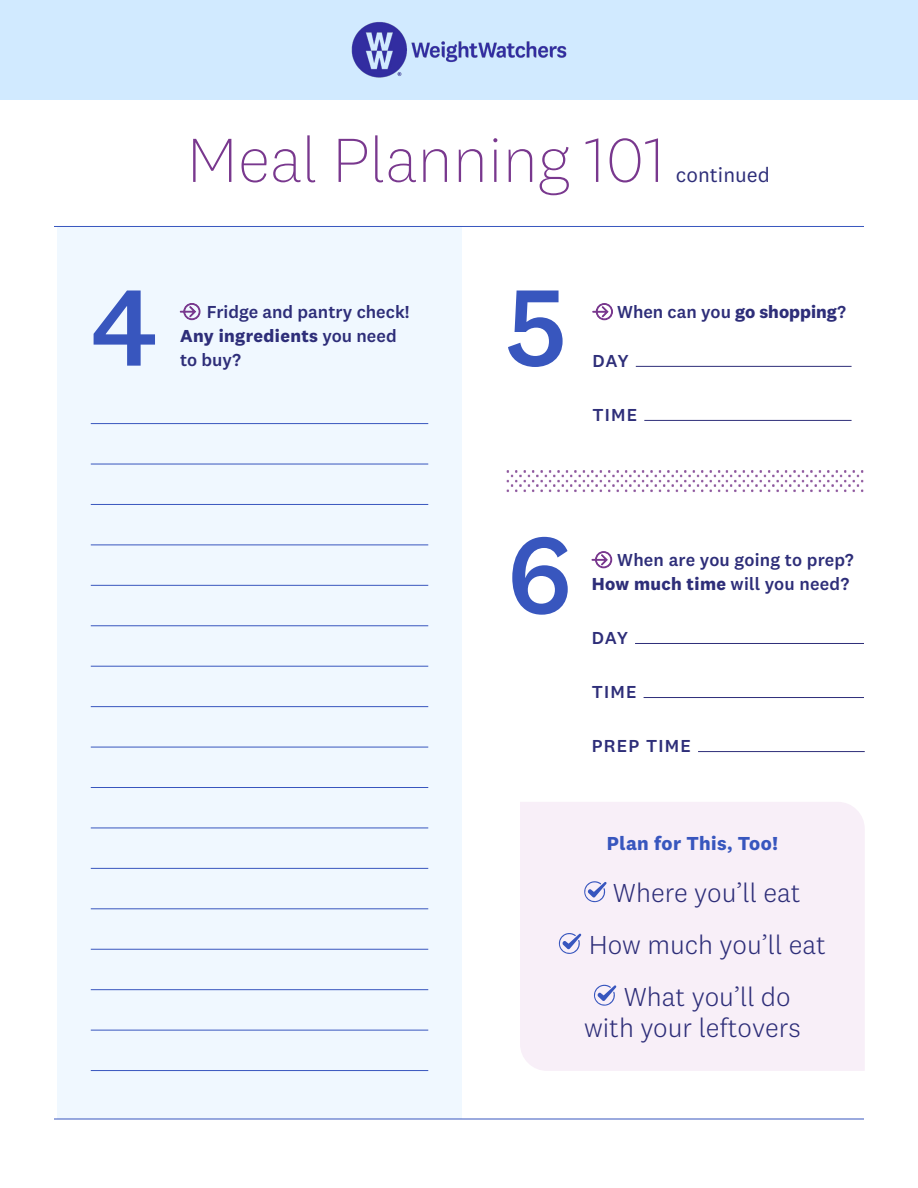
<style>
.page{position:relative;width:918px;height:1188px;background:#fff}
.page>*{position:absolute;margin:0;border:0;box-sizing:border-box;transform-origin:0 0}
.t1{font:500 112.5px "National 2";color:#3856be}
.t2{font:200 64.5px "National 2";color:#79388e}
.t3{font:300 27px/31.5px "National 2";color:#2e2e79}
.t4{font:21px "National 2";color:#2e2e79}
.t5{font:700 19.5px "National 2";letter-spacing:.02em;color:#3856be}
.PG2019_Folio{font:500 18px/24px "National 2";letter-spacing:.005em;color:#2e2e79}
.PG2019_Folio-2{font:500 18px "National 2";letter-spacing:.065em;color:#2e2e79}
.s1{font-weight:700}
</style>
<div class="page">
<div style="left:57px;top:227px;width:405px;height:892px;background:#f0f8ff"></div>
<hr style="left:91px;top:464px;width:337px;height:1px;background:#3856be">
<hr style="left:91px;top:423px;width:337px;height:1px;background:#3856be">
<hr style="left:91px;top:787px;width:337px;height:1px;background:#3856be">
<hr style="left:91px;top:504px;width:337px;height:1px;background:#3856be">
<hr style="left:91px;top:828px;width:337px;height:1px;background:#3856be">
<hr style="left:91px;top:545px;width:337px;height:1px;background:#3856be">
<hr style="left:91px;top:868px;width:337px;height:1px;background:#3856be">
<hr style="left:91px;top:585px;width:337px;height:1px;background:#3856be">
<hr style="left:91px;top:908px;width:337px;height:1px;background:#3856be">
<hr style="left:91px;top:625px;width:337px;height:1px;background:#3856be">
<hr style="left:91px;top:949px;width:337px;height:1px;background:#3856be">
<hr style="left:91px;top:666px;width:337px;height:1px;background:#3856be">
<hr style="left:91px;top:989px;width:337px;height:1px;background:#3856be">
<hr style="left:91px;top:706px;width:337px;height:1px;background:#3856be">
<hr style="left:91px;top:1030px;width:337px;height:1px;background:#3856be">
<hr style="left:91px;top:747px;width:337px;height:1px;background:#3856be">
<hr style="left:91px;top:1070px;width:337px;height:1px;background:#3856be">
<hr style="left:54px;top:226px;width:810px;height:1px;background:#3856be">
<hr style="left:54px;top:1119px;width:810px;height:1px;background:#3856be">
<svg style="left:180px;top:303px;width:21px;height:17px"></svg>
<svg style="left:592px;top:303px;width:21px;height:17px"></svg>
<svg style="left:592px;top:551px;width:20px;height:17px"></svg>
<hr style="left:636px;top:366px;width:216px;height:1px;background:#2e2e79">
<hr style="left:644px;top:420px;width:208px;height:1px;background:#2e2e79">
<hr style="left:635px;top:643px;width:229px;height:1px;background:#2e2e79">
<hr style="left:644px;top:697px;width:220px;height:1px;background:#2e2e79">
<hr style="left:698px;top:751px;width:167px;height:1px;background:#2e2e79">
<img style="left:506px;top:471px;width:358px;height:21px">
<div style="left:520px;top:802px;width:345px;height:269px;background:#f8eff8"></div>
<svg style="left:583px;top:880px;width:24px;height:24px"></svg>
<svg style="left:557px;top:932px;width:24px;height:23px"></svg>
<svg style="left:593px;top:983px;width:23px;height:24px"></svg>
<div style="left:0;top:0;width:918px;height:99px;background:#d1eaff"></div>
<img style="left:351px;top:22px;width:216px;height:56px">
<p class="t2" style="left:186px;top:124px;width:481px">Meal Planning 101</p>
<p class="t4" style="left:676px;top:162px;width:96px">continued</p>
<p class="t1" style="left:91px;top:259px;width:68px">4</p>
<p class="t1" style="left:505px;top:259px;width:63px">5</p>
<p class="PG2019_Folio" style="left:180px;top:299px;width:231px;text-indent:27px">Fridge and pantry check!<br><span class="s1">Any ingredients</span> you need to buy?</p>
<p class="PG2019_Folio" style="left:617px;top:299px;width:230px">When can you <span class="s1">go shopping</span>?</p>
<p class="PG2019_Folio" style="left:593px;top:348px;width:38px">DAY</p>
<p class="PG2019_Folio" style="left:593px;top:402px;width:46px">TIME</p>
<p class="t1" style="left:508px;top:506px;width:66px">6</p>
<p class="PG2019_Folio" style="left:592px;top:547px;width:264px;text-align:right">When are you going to prep?<br><span class="s1">How much time</span> will you need?</p>
<p class="PG2019_Folio" style="left:592px;top:626px;width:38px">DAY</p>
<p class="PG2019_Folio" style="left:592px;top:680px;width:46px">TIME</p>
<p class="PG2019_Folio-2" style="left:592px;top:735px;width:101px">PREP TIME</p>
<p class="t5" style="left:607px;top:832px;width:172px">Plan for This, Too!</p>
<p class="t3" style="left:613px;top:877px;width:189px">Where you’ll eat</p>
<p class="t3" style="left:589px;top:929px;width:239px">How much you’ll eat</p>
<p class="t3" style="left:584px;top:980px;width:218px;text-indent:40px">What you’ll do with your leftovers</p>
</div>
